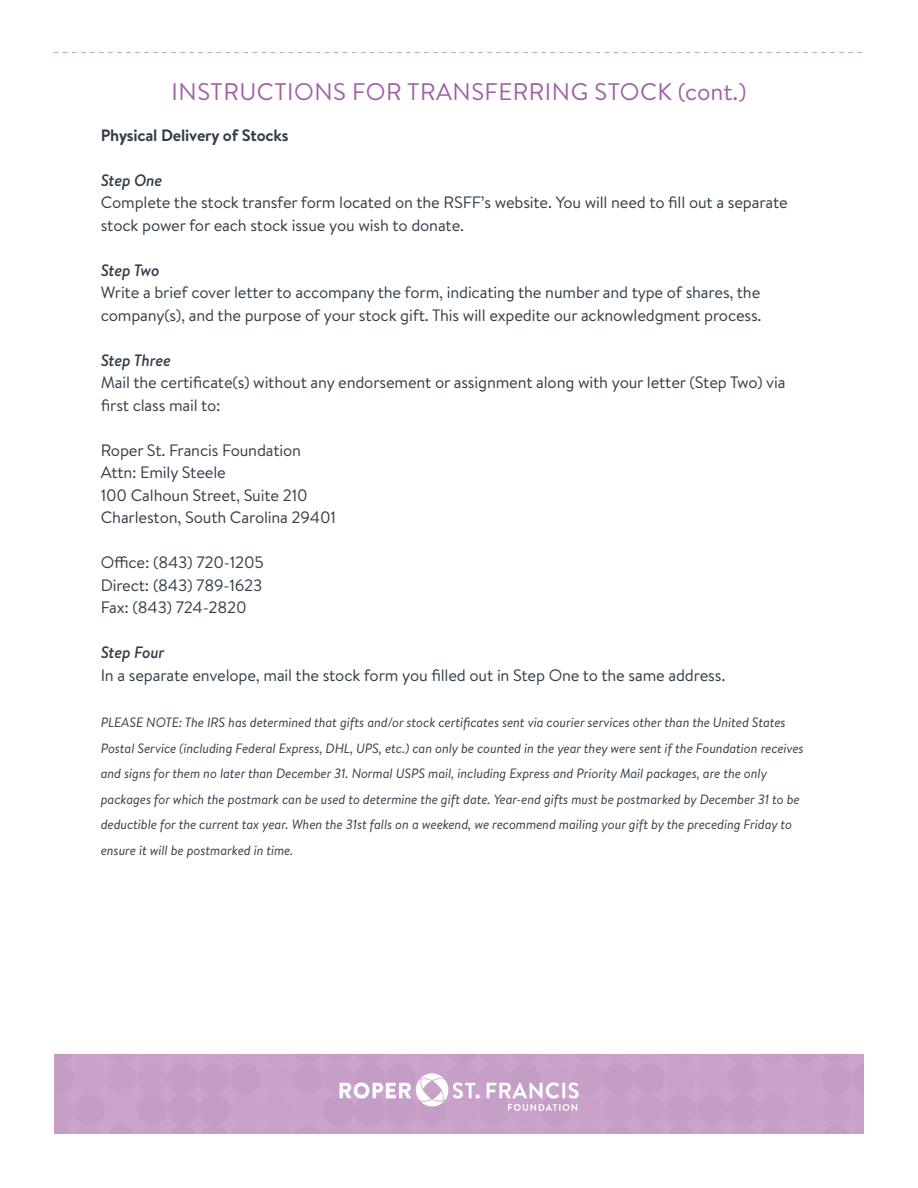
<style>
.page{position:relative;width:918px;height:1188px;background:#fff}
.page>*{position:absolute;margin:0;border:0;box-sizing:border-box;transform-origin:0 0}
.t1{font:24px "Brandon Text";letter-spacing:.02em;color:#a05fa7}
.t2{font:16.5px/22.5px "Brandon Text";letter-spacing:-.01em;color:#303d48}
.t3{font:italic 500 16.5px "Brandon Text";letter-spacing:-.01em;color:#303d48}
.t4{font:700 16.5px "Brandon Text";letter-spacing:-.01em;color:#303d48}
.t5{font:italic 13.5px/25.5px "Brandon Text";letter-spacing:-.01em;color:#303d48}
</style>
<div class="page">
<div style="left:54px;top:1054px;width:810px;height:79px;background:#c8a0c8"></div>
<img style="left:337px;top:1072px;width:244px;height:43px">
<svg style="left:54px;top:52px;width:808px;height:1px"></svg>
<h1 class="t1" style="left:172px;top:75px;width:576px">INSTRUCTIONS FOR TRANSFERRING STOCK (cont.)</h1>
<p class="t4" style="left:101px;top:124px;width:189px">Physical Delivery of Stocks</p>
<p class="t3" style="left:101px;top:169px;width:63px">Step One</p>
<p class="t2" style="left:101px;top:191px;width:689px">Complete the stock transfer form located on the RSFF’s website. You will need to fill out a separate stock power for each stock issue you wish to donate.</p>
<p class="t3" style="left:101px;top:259px;width:60px">Step Two</p>
<p class="t2" style="left:101px;top:281px;width:662px">Write a brief cover letter to accompany the form, indicating the number and type of shares, the company(s), and the purpose of your stock gift. This will expedite our acknowledgment process.</p>
<p class="t3" style="left:101px;top:349px;width:72px">Step Three</p>
<p class="t2" style="left:101px;top:371px;width:686px">Mail the certificate(s) without any endorsement or assignment along with your letter (Step Two) via first class mail to:</p>
<p class="t2" style="left:101px;top:438px;width:237px">Roper St. Francis Foundation<br>Attn: Emily Steele<br>100 Calhoun Street, Suite 210<br>Charleston, South Carolina 29401</p>
<p class="t2" style="left:101px;top:551px;width:165px;text-align:justify">Office: (843) 720-1205<br>Direct: (843) 789-1623<br>Fax: (843) 724-2820</p>
<p class="t3" style="left:101px;top:641px;width:65px">Step Four</p>
<p class="t2" style="left:101px;top:663px;width:626px">In a separate envelope, mail the stock form you filled out in Step One to the same address.</p>
<p class="t5" style="left:101px;top:709px;width:704px">PLEASE NOTE: The IRS has determined that gifts and/or stock certificates sent via courier services other than the United States Postal Service (including Federal Express, DHL, UPS, etc.) can only be counted in the year they were sent if the Foundation receives and signs for them no later than December 31. Normal USPS mail, including Express and Priority Mail packages, are the only packages for which the postmark can be used to determine the gift date. Year-end gifts must be postmarked by December 31 to be deductible for the current tax year. When the 31st falls on a weekend, we recommend mailing your gift by the preceding Friday to ensure it will be postmarked in time.</p>
</div>
